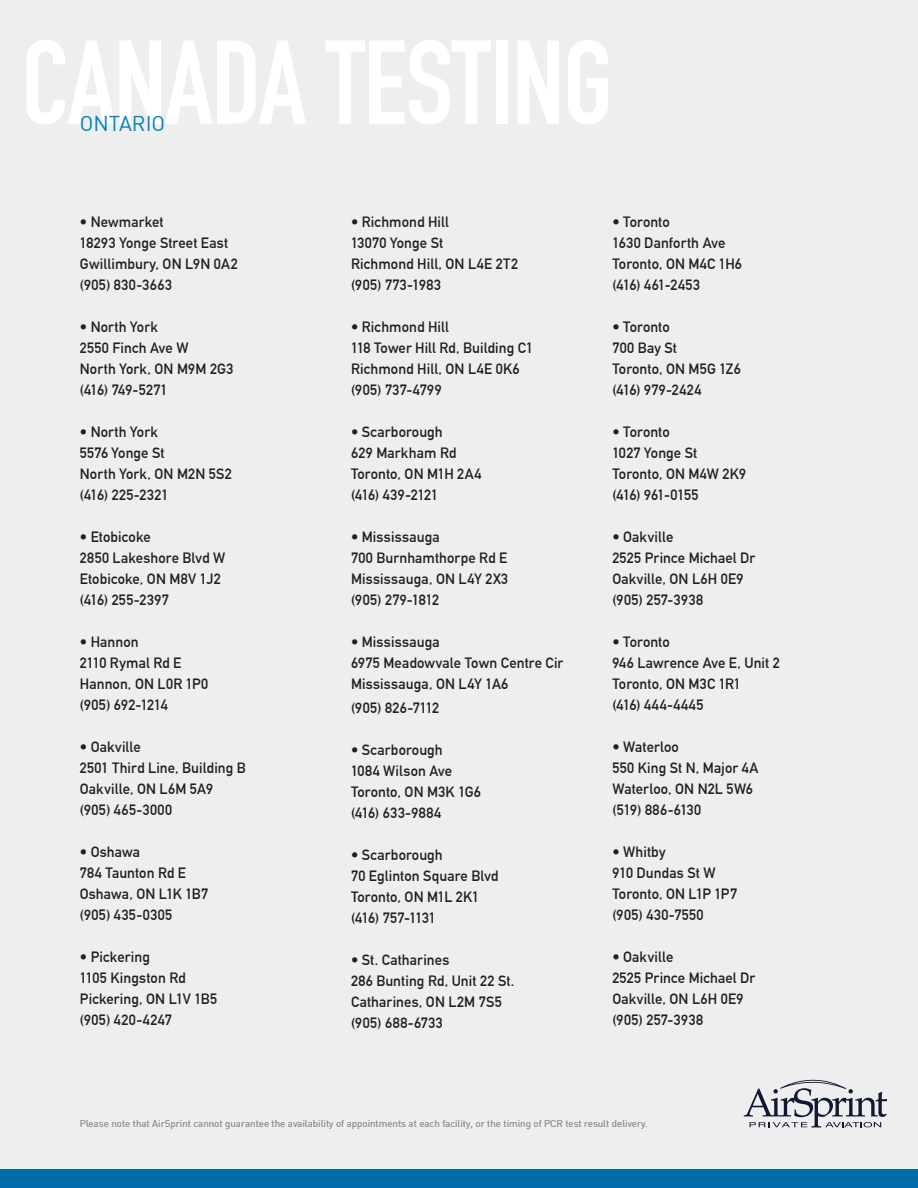
<style>
.page{position:relative;width:918px;height:1188px;background:#eeeeef}
.page>*{position:absolute;margin:0;border:0;box-sizing:border-box;transform-origin:0 0}
.t1{font:21px "DIN";color:#0082be}
.t2{font:700 14.7px/21px "DIN Alternate";letter-spacing:.01em;color:#231f20}
.t3{font:700 14.7px "DIN Alternate";letter-spacing:.03em;color:#231f20}
.t4{font:700 14.7px "DIN Alternate";letter-spacing:.035em;color:#231f20}
.t5{font:700 14.7px "DIN Alternate";letter-spacing:-.03em;color:#231f20}
.t6{font:700 14.7px "DIN Alternate";letter-spacing:-.035em;color:#231f20}
.t7{font:700 14.7px "DIN Alternate";letter-spacing:.05em;color:#231f20}
.t8{font:9.75px "DIN";color:#939598}
</style>
<div class="page">
<div style="left:0;top:1170px;width:918px;height:18px;background:#006ca9"></div>
<svg style="left:744px;top:1080px;width:143px;height:48px"></svg>
<p class="t1" style="left:80px;top:110px;width:87px">ONTARIO</p>
<p class="t2" style="left:80px;top:211px;width:85px">• Newmarket</p>
<p class="t2" style="left:80px;top:232px;width:160px">18293 Yonge Street East<br>Gwillimbury, ON L9N 0A2</p>
<p class="t3" style="left:80px;top:274px;width:94px">(905) 830-3663</p>
<p class="t2" style="left:80px;top:316px;width:80px">• North York</p>
<p class="t2" style="left:80px;top:337px;width:155px">2550 Finch Ave W<br>North York, ON M9M 2G3</p>
<p class="t2" style="left:80px;top:379px;width:89px">(416) 749-5271</p>
<p class="t2" style="left:80px;top:421px;width:80px">• North York</p>
<p class="t2" style="left:80px;top:442px;width:154px">5576 Yonge St<br>North York, ON M2N 5S2</p>
<p class="t2" style="left:80px;top:484px;width:90px">(416) 225-2321</p>
<p class="t2" style="left:80px;top:526px;width:72px">• Etobicoke</p>
<p class="t2" style="left:80px;top:547px;width:147px">2850 Lakeshore Blvd W<br>Etobicoke, ON M8V 1J2</p>
<p class="t2" style="left:80px;top:589px;width:90px">(416) 255-2397</p>
<p class="t2" style="left:80px;top:631px;width:60px">• Hannon</p>
<p class="t2" style="left:80px;top:652px;width:130px">2110 Rymal Rd E<br>Hannon, ON L0R 1P0</p>
<p class="t2" style="left:80px;top:694px;width:90px">(905) 692-1214</p>
<p class="t2" style="left:80px;top:736px;width:62px">• Oakville</p>
<p class="t2" style="left:80px;top:757px;width:168px">2501 Third Line, Building B</p>
<p class="t2" style="left:80px;top:778px;width:135px">Oakville, ON L6M 5A9</p>
<p class="t4" style="left:80px;top:799px;width:94px">(905) 465-3000</p>
<p class="t2" style="left:80px;top:841px;width:62px">• Oshawa</p>
<p class="t2" style="left:80px;top:862px;width:108px">784 Taunton Rd E</p>
<p class="t2" style="left:80px;top:883px;width:130px">Oshawa, ON L1K 1B7</p>
<p class="t2" style="left:80px;top:904px;width:94px">(905) 435-0305</p>
<p class="t2" style="left:80px;top:946px;width:72px">• Pickering</p>
<p class="t2" style="left:80px;top:967px;width:107px">1105 Kingston Rd</p>
<p class="t2" style="left:80px;top:988px;width:139px">Pickering, ON L1V 1B5</p>
<p class="t3" style="left:80px;top:1009px;width:93px">(905) 420-4247</p>
<p class="t2" style="left:351px;top:211px;width:99px">• Richmond Hill</p>
<p class="t2" style="left:351px;top:232px;width:94px">13070 Yonge St</p>
<p class="t2" style="left:351px;top:253px;width:169px">Richmond Hill, ON L4E 2T2</p>
<p class="t3" style="left:351px;top:274px;width:92px">(905) 773-1983</p>
<p class="t2" style="left:351px;top:316px;width:99px">• Richmond Hill</p>
<p class="t2" style="left:351px;top:337px;width:184px">118 Tower Hill Rd, Building C1<br>Richmond Hill, ON L4E 0K6</p>
<p class="t3" style="left:351px;top:379px;width:92px">(905) 737-4799</p>
<p class="t2" style="left:351px;top:421px;width:93px">• Scarborough</p>
<p class="t2" style="left:351px;top:442px;width:107px">629 Markham Rd</p>
<p class="t2" style="left:351px;top:463px;width:132px">Toronto, ON M1H 2A4</p>
<p class="t2" style="left:351px;top:484px;width:89px">(416) 439-2121</p>
<p class="t2" style="left:351px;top:526px;width:90px">• Mississauga</p>
<p class="t2" style="left:351px;top:547px;width:159px">700 Burnhamthorpe Rd E<br>Mississauga, ON L4Y 2X3</p>
<p class="t2" style="left:351px;top:589px;width:90px">(905) 279-1812</p>
<p class="t2" style="left:351px;top:631px;width:90px">• Mississauga</p>
<p class="t2" style="left:351px;top:652px;width:214px">6975 Meadowvale Town Centre Cir<br>Mississauga, ON L4Y 1A6</p>
<p class="t2" style="left:351px;top:697px;width:90px">(905) 826-7112</p>
<p class="t2" style="left:351px;top:739px;width:93px">• Scarborough</p>
<p class="t2" style="left:351px;top:760px;width:103px">1084 Wilson Ave</p>
<p class="t2" style="left:351px;top:781px;width:131px">Toronto, ON M3K 1G6</p>
<p class="t3" style="left:351px;top:802px;width:92px">(416) 633-9884</p>
<p class="t2" style="left:351px;top:844px;width:93px">• Scarborough</p>
<p class="t2" style="left:351px;top:865px;width:149px">70 Eglinton Square Blvd</p>
<p class="t2" style="left:351px;top:886px;width:130px">Toronto, ON M1L 2K1</p>
<p class="t5" style="left:351px;top:907px;width:86px">(416) 757-1131</p>
<p class="t2" style="left:351px;top:949px;width:100px">• St. Catharines</p>
<p class="t2" style="left:351px;top:970px;width:165px">286 Bunting Rd, Unit 22 St.<br>Catharines, ON L2M 7S5</p>
<p class="t3" style="left:351px;top:1012px;width:93px">(905) 688-6733</p>
<p class="t2" style="left:612px;top:211px;width:59px">• Toronto</p>
<p class="t2" style="left:612px;top:232px;width:114px">1630 Danforth Ave</p>
<p class="t2" style="left:612px;top:253px;width:131px">Toronto, ON M4C 1H6</p>
<p class="t4" style="left:612px;top:274px;width:89px">(416) 461-2453</p>
<p class="t2" style="left:612px;top:316px;width:59px">• Toronto</p>
<p class="t2" style="left:612px;top:337px;width:66px">700 Bay St</p>
<p class="t2" style="left:612px;top:358px;width:130px">Toronto, ON M5G 1Z6</p>
<p class="t3" style="left:612px;top:379px;width:91px">(416) 979-2424</p>
<p class="t2" style="left:612px;top:421px;width:59px">• Toronto</p>
<p class="t2" style="left:612px;top:442px;width:86px">1027 Yonge St</p>
<p class="t2" style="left:612px;top:463px;width:135px">Toronto, ON M4W 2K9</p>
<p class="t6" style="left:612px;top:484px;width:88px">(416) 961-0155</p>
<p class="t2" style="left:612px;top:526px;width:62px">• Oakville</p>
<p class="t2" style="left:612px;top:547px;width:144px">2525 Prince Michael Dr<br>Oakville, ON L6H 0E9</p>
<p class="t2" style="left:612px;top:589px;width:92px">(905) 257-3938</p>
<p class="t2" style="left:612px;top:631px;width:59px">• Toronto</p>
<p class="t2" style="left:612px;top:652px;width:169px">946 Lawrence Ave E, Unit 2</p>
<p class="t2" style="left:612px;top:673px;width:130px">Toronto, ON M3C 1R1</p>
<p class="t7" style="left:612px;top:694px;width:93px">(416) 444-4445</p>
<p class="t2" style="left:612px;top:736px;width:68px">• Waterloo</p>
<p class="t2" style="left:612px;top:757px;width:147px">550 King St N, Major 4A</p>
<p class="t2" style="left:612px;top:778px;width:142px">Waterloo, ON N2L 5W6</p>
<p class="t2" style="left:612px;top:799px;width:90px">(519) 886-6130</p>
<p class="t2" style="left:612px;top:841px;width:55px">• Whitby</p>
<p class="t2" style="left:612px;top:862px;width:105px">910 Dundas St W</p>
<p class="t2" style="left:612px;top:883px;width:126px">Toronto, ON L1P 1P7</p>
<p class="t2" style="left:612px;top:904px;width:93px">(905) 430-7550</p>
<p class="t2" style="left:612px;top:946px;width:62px">• Oakville</p>
<p class="t2" style="left:612px;top:967px;width:144px">2525 Prince Michael Dr</p>
<p class="t2" style="left:612px;top:988px;width:133px">Oakville, ON L6H 0E9</p>
<p class="t2" style="left:612px;top:1009px;width:92px">(905) 257-3938</p>
<p class="t8" style="left:80px;top:1117px;width:569px">Please note that AirSprint cannot guarantee the availability of appointments at each facility, or the timing of PCR test result delivery.</p>
</div>
